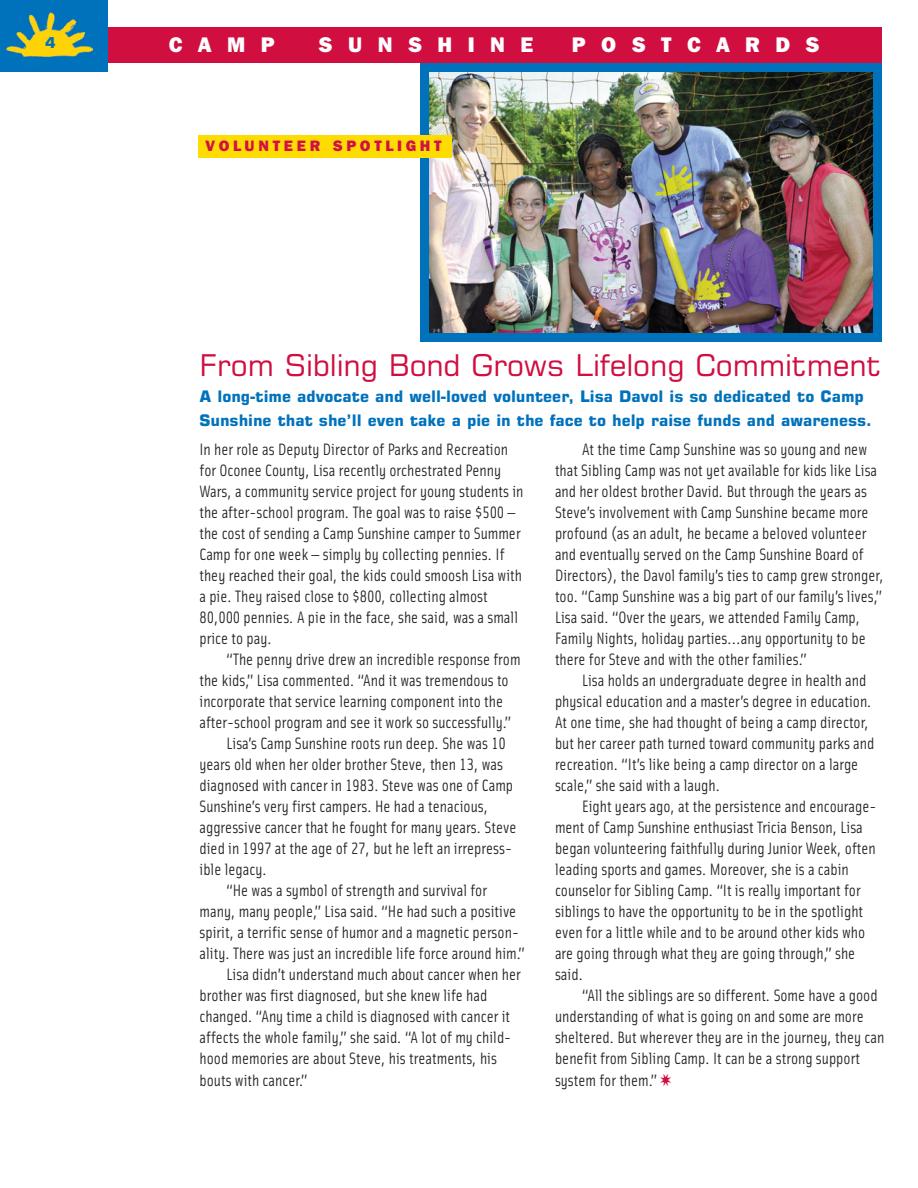
<style>
.page{position:relative;width:918px;height:1188px;background:#fff}
.page>*{position:absolute;margin:0;border:0;box-sizing:border-box;transform-origin:0 0}
.t1{font:30px "Square 721 BT";letter-spacing:-.005em;color:#d10e40}
.t2{font:800 21px "Franklin Gothic IT Cby BT";letter-spacing:.74em;color:#fff}
.t3{font:16.5px/21px "Solex Regular Lining";color:#231f20}
.t4{font:700 15.9px/24px "Square 721 BT";color:#0072bc}
.t5{font:800 15px "Franklin Gothic IT Cby BT";letter-spacing:.245em;color:#d11048}
.t6{font:700 15px "Square 721 BT";color:#0072bc}
.s1{color:#d10e40}
</style>
<div class="page">
<div style="left:36px;top:27px;width:846px;height:36px;background:#d10e40"></div>
<div style="left:0;top:0;width:108px;height:72px;background:#0072bc"></div>
<img style="left:7px;top:13px;width:86px;height:44px">
<img style="left:430px;top:73px;width:442px;height:259px">
<div style="left:420px;top:63px;width:462px;height:279px;border:9px solid #0072bc"></div>
<div style="left:198px;top:135px;width:254px;height:23px;background:#ffdc01"></div>
<p class="t6" style="left:45px;top:37px;width:12px">4</p>
<p class="t2" style="left:169px;top:37px;width:107px">CAMP</p>
<p class="t2" style="left:319px;top:37px;width:217px">SUNSHINE</p>
<p class="t2" style="left:572px;top:37px;width:249px">POSTCARDS</p>
<p class="t5" style="left:206px;top:141px;width:238px">VOLUNTEER SPOTLIGHT</p>
<h1 class="t1" style="left:200px;top:354px;width:683px">From Sibling Bond Grows Lifelong Commitment</h1>
<p class="t4" style="left:200px;top:385px;width:674px">A long-time advocate and well-loved volunteer, Lisa Davol is so dedicated to Camp<br>Sunshine that she’ll even take a pie in the face to help raise funds and awareness.</p>
<p class="t3" style="left:555px;top:439px;width:330px;text-indent:27px">At the time Camp Sunshine was so young and new that Sibling Camp was not yet available for kids like Lisa and her oldest brother David. But through the years as Steve’s involvement with Camp Sunshine became more profound (as an adult, he became a beloved volunteer and eventually served on the Camp Sunshine Board of Directors), the Davol family’s ties to camp grew stronger, too. “Camp Sunshine was a big part of our family’s lives,” Lisa said. “Over the years, we attended Family Camp, Family Nights, holiday parties…any opportunity to be there for Steve and with the other families.”</p>
<p class="t3" style="left:555px;top:670px;width:321px;text-indent:27px">Lisa holds an undergraduate degree in health and physical education and a master’s degree in education.<br>At one time, she had thought of being a camp director, but her career path turned toward community parks and recreation. “It’s like being a camp director on a large scale,” she said with a laugh.</p>
<p class="t3" style="left:555px;top:796px;width:323px;text-indent:27px">Eight years ago, at the persistence and encourage&shy;ment of Camp Sunshine enthusiast Tricia Benson, Lisa began volunteering faithfully during Junior Week, often leading sports and games. Moreover, she is a cabin counselor for Sibling Camp. “It is really important for siblings to have the opportunity to be in the spotlight even for a little while and to be around other kids who are going through what they are going through,” she said.</p>
<p class="t3" style="left:555px;top:985px;width:331px;text-indent:27px">“All the siblings are so different. Some have a good understanding of what is going on and some are more sheltered. But wherever they are in the journey, they can benefit from Sibling Camp. It can be a strong support system for them.” <span class="s1">✷</span></p>
<p class="t3" style="left:200px;top:439px;width:325px">In her role as Deputy Director of Parks and Recreation for Oconee County, Lisa recently orchestrated Penny Wars, a community service project for young students in the after-school program. The goal was to raise $500 — the cost of sending a Camp Sunshine camper to Summer Camp for one week — simply by collecting pennies. If they reached their goal, the kids could smoosh Lisa with a pie. They raised close to $800, collecting almost 80,000 pennies. A pie in the face, she said, was a small price to pay.</p>
<p class="t3" style="left:226px;top:649px;width:296px">“The penny drive drew an incredible response from</p>
<p class="t3" style="left:200px;top:670px;width:311px">the kids,” Lisa commented. “And it was tremendous to</p>
<p class="t3" style="left:200px;top:691px;width:305px">incorporate that service learning component into the</p>
<p class="t3" style="left:200px;top:712px;width:313px">after-school program and see it work so successfully.”</p>
<p class="t3" style="left:226px;top:733px;width:281px">Lisa’s Camp Sunshine roots run deep. She was 10</p>
<p class="t3" style="left:200px;top:754px;width:305px">years old when her older brother Steve, then 13, was</p>
<p class="t3" style="left:200px;top:775px;width:315px">diagnosed with cancer in 1983. Steve was one of Camp</p>
<p class="t3" style="left:200px;top:796px;width:290px">Sunshine’s very first campers. He had a tenacious,</p>
<p class="t3" style="left:200px;top:817px;width:318px">aggressive cancer that he fought for many years. Steve</p>
<p class="t3" style="left:200px;top:838px;width:314px">died in 1997 at the age of 27, but he left an irrepress-</p>
<p class="t3" style="left:200px;top:859px;width:69px">ible legacy.</p>
<p class="t3" style="left:227px;top:880px;width:262px">“He was a symbol of strength and survival for</p>
<p class="t3" style="left:200px;top:901px;width:318px">many, many people,” Lisa said. “He had such a positive</p>
<p class="t3" style="left:200px;top:922px;width:321px">spirit, a terrific sense of humor and a magnetic person-</p>
<p class="t3" style="left:200px;top:943px;width:327px">ality. There was just an incredible life force around him.”</p>
<p class="t3" style="left:227px;top:964px;width:296px">Lisa didn’t understand much about cancer when her</p>
<p class="t3" style="left:200px;top:985px;width:289px">brother was first diagnosed, but she knew life had</p>
<p class="t3" style="left:200px;top:1006px;width:312px">changed. “Any time a child is diagnosed with cancer it</p>
<p class="t3" style="left:200px;top:1027px;width:313px">affects the whole family,” she said. “A lot of my child-</p>
<p class="t3" style="left:200px;top:1048px;width:299px">hood memories are about Steve, his treatments, his</p>
<p class="t3" style="left:200px;top:1069px;width:109px">bouts with cancer.”</p>
</div>
